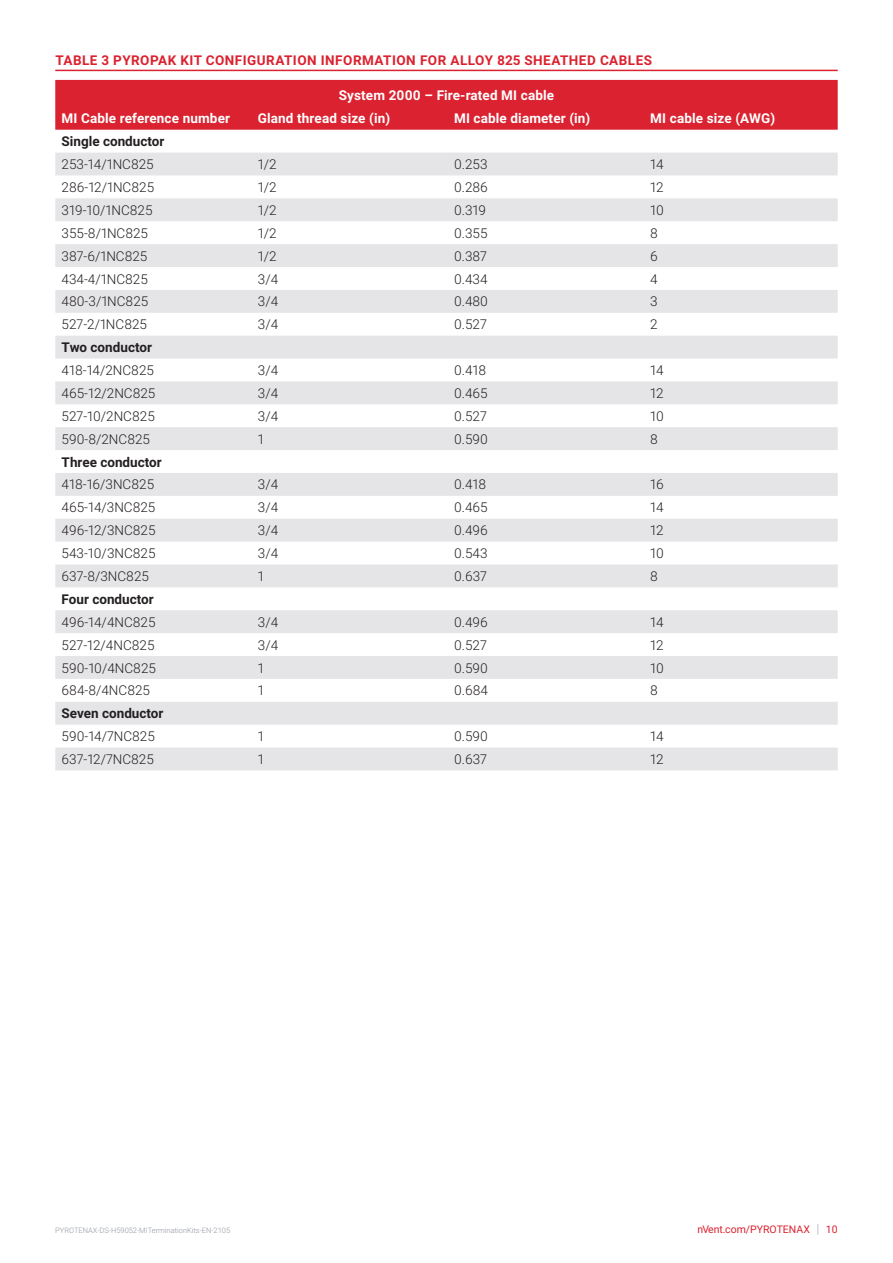
<style>
.page{position:relative;width:893px;height:1263px;background:#fff}
.page>*{position:absolute;margin:0;border:0;box-sizing:border-box;transform-origin:0 0}
.Table_Text_-_nVent_D{font:300 13.5px "Roboto";color:#231f20}
.Table_Subhead_-_nVen{font:700 13.5px "Roboto";letter-spacing:.01em;color:#fff}
.Table_Text_-_nVent_D-2{font:700 13.5px "Roboto";color:#231f20}
.Subhead_-_nVent_Data{font:700 13.5px "Roboto";letter-spacing:.035em;color:#db2230}
.t1{font:10.5px "Roboto";color:#db2230}
.t2{font:300 7.5px "Roboto";color:#8f959e}
.s1{font-weight:300;font-size:12.6px;color:#8f959e}
</style>
<div class="page">
<hr style="left:55px;top:70px;width:783px;height:1px;background:#db2230">
<div style="left:55px;top:80px;width:783px;height:50px;background:#db2230"></div>
<svg style="left:55px;top:153px;width:783px;height:617px;fill:#e8e8eb"></svg>
<p class="Subhead_-_nVent_Data" style="left:56px;top:51px;width:598px">TABLE 3 PYROPAK KIT CONFIGURATION INFORMATION FOR ALLOY 825 SHEATHED CABLES</p>
<p class="Table_Subhead_-_nVen" style="left:339px;top:86px;width:217px">System 2000 – Fire-rated MI cable</p>
<p class="Table_Subhead_-_nVen" style="left:62px;top:109px;width:170px">MI Cable reference number</p>
<p class="Table_Subhead_-_nVen" style="left:258px;top:109px;width:134px">Gland thread size (in)</p>
<p class="Table_Subhead_-_nVen" style="left:454px;top:109px;width:138px">MI cable diameter (in)</p>
<p class="Table_Subhead_-_nVen" style="left:650px;top:109px;width:126px">MI cable size (AWG)</p>
<p class="Table_Text_-_nVent_D-2" style="left:62px;top:132px;width:104px">Single conductor</p>
<p class="Table_Text_-_nVent_D" style="left:62px;top:155px;width:94px">253-14/1NC825</p>
<p class="Table_Text_-_nVent_D" style="left:258px;top:155px;width:20px">1/2</p>
<p class="Table_Text_-_nVent_D" style="left:454px;top:155px;width:35px">0.253</p>
<p class="Table_Text_-_nVent_D" style="left:650px;top:155px;width:15px">14</p>
<p class="Table_Text_-_nVent_D" style="left:62px;top:178px;width:94px">286-12/1NC825</p>
<p class="Table_Text_-_nVent_D" style="left:258px;top:178px;width:20px">1/2</p>
<p class="Table_Text_-_nVent_D" style="left:454px;top:178px;width:35px">0.286</p>
<p class="Table_Text_-_nVent_D" style="left:650px;top:178px;width:15px">12</p>
<p class="Table_Text_-_nVent_D" style="left:62px;top:201px;width:92px">319-10/1NC825</p>
<p class="Table_Text_-_nVent_D" style="left:258px;top:201px;width:20px">1/2</p>
<p class="Table_Text_-_nVent_D" style="left:454px;top:201px;width:33px">0.319</p>
<p class="Table_Text_-_nVent_D" style="left:650px;top:201px;width:15px">10</p>
<p class="Table_Text_-_nVent_D" style="left:62px;top:223px;width:88px">355-8/1NC825</p>
<p class="Table_Text_-_nVent_D" style="left:258px;top:223px;width:20px">1/2</p>
<p class="Table_Text_-_nVent_D" style="left:454px;top:223px;width:35px">0.355</p>
<p class="Table_Text_-_nVent_D" style="left:650px;top:223px;width:9px">8</p>
<p class="Table_Text_-_nVent_D" style="left:62px;top:246px;width:87px">387-6/1NC825</p>
<p class="Table_Text_-_nVent_D" style="left:258px;top:246px;width:20px">1/2</p>
<p class="Table_Text_-_nVent_D" style="left:454px;top:246px;width:34px">0.387</p>
<p class="Table_Text_-_nVent_D" style="left:650px;top:246px;width:9px">6</p>
<p class="Table_Text_-_nVent_D" style="left:62px;top:269px;width:88px">434-4/1NC825</p>
<p class="Table_Text_-_nVent_D" style="left:258px;top:269px;width:22px">3/4</p>
<p class="Table_Text_-_nVent_D" style="left:454px;top:269px;width:35px">0.434</p>
<p class="Table_Text_-_nVent_D" style="left:650px;top:269px;width:9px">4</p>
<p class="Table_Text_-_nVent_D" style="left:62px;top:292px;width:88px">480-3/1NC825</p>
<p class="Table_Text_-_nVent_D" style="left:258px;top:292px;width:22px">3/4</p>
<p class="Table_Text_-_nVent_D" style="left:454px;top:292px;width:35px">0.480</p>
<p class="Table_Text_-_nVent_D" style="left:650px;top:292px;width:9px">3</p>
<p class="Table_Text_-_nVent_D" style="left:62px;top:315px;width:87px">527-2/1NC825</p>
<p class="Table_Text_-_nVent_D" style="left:258px;top:315px;width:22px">3/4</p>
<p class="Table_Text_-_nVent_D" style="left:454px;top:315px;width:34px">0.527</p>
<p class="Table_Text_-_nVent_D" style="left:650px;top:315px;width:9px">2</p>
<p class="Table_Text_-_nVent_D-2" style="left:62px;top:338px;width:92px">Two conductor</p>
<p class="Table_Text_-_nVent_D" style="left:62px;top:361px;width:94px">418-14/2NC825</p>
<p class="Table_Text_-_nVent_D" style="left:258px;top:361px;width:22px">3/4</p>
<p class="Table_Text_-_nVent_D" style="left:454px;top:361px;width:34px">0.418</p>
<p class="Table_Text_-_nVent_D" style="left:650px;top:361px;width:15px">14</p>
<p class="Table_Text_-_nVent_D" style="left:62px;top:384px;width:95px">465-12/2NC825</p>
<p class="Table_Text_-_nVent_D" style="left:258px;top:384px;width:22px">3/4</p>
<p class="Table_Text_-_nVent_D" style="left:454px;top:384px;width:35px">0.465</p>
<p class="Table_Text_-_nVent_D" style="left:650px;top:384px;width:15px">12</p>
<p class="Table_Text_-_nVent_D" style="left:62px;top:407px;width:95px">527-10/2NC825</p>
<p class="Table_Text_-_nVent_D" style="left:258px;top:407px;width:22px">3/4</p>
<p class="Table_Text_-_nVent_D" style="left:454px;top:407px;width:34px">0.527</p>
<p class="Table_Text_-_nVent_D" style="left:650px;top:407px;width:15px">10</p>
<p class="Table_Text_-_nVent_D" style="left:62px;top:429px;width:90px">590-8/2NC825</p>
<p class="Table_Text_-_nVent_D" style="left:258px;top:429px;width:7px">1</p>
<p class="Table_Text_-_nVent_D" style="left:454px;top:429px;width:35px">0.590</p>
<p class="Table_Text_-_nVent_D" style="left:650px;top:429px;width:9px">8</p>
<p class="Table_Text_-_nVent_D-2" style="left:62px;top:452px;width:102px">Three conductor</p>
<p class="Table_Text_-_nVent_D" style="left:62px;top:475px;width:94px">418-16/3NC825</p>
<p class="Table_Text_-_nVent_D" style="left:258px;top:475px;width:22px">3/4</p>
<p class="Table_Text_-_nVent_D" style="left:454px;top:475px;width:34px">0.418</p>
<p class="Table_Text_-_nVent_D" style="left:650px;top:475px;width:15px">16</p>
<p class="Table_Text_-_nVent_D" style="left:62px;top:498px;width:95px">465-14/3NC825</p>
<p class="Table_Text_-_nVent_D" style="left:258px;top:498px;width:22px">3/4</p>
<p class="Table_Text_-_nVent_D" style="left:454px;top:498px;width:35px">0.465</p>
<p class="Table_Text_-_nVent_D" style="left:650px;top:498px;width:15px">14</p>
<p class="Table_Text_-_nVent_D" style="left:62px;top:521px;width:95px">496-12/3NC825</p>
<p class="Table_Text_-_nVent_D" style="left:258px;top:521px;width:22px">3/4</p>
<p class="Table_Text_-_nVent_D" style="left:454px;top:521px;width:35px">0.496</p>
<p class="Table_Text_-_nVent_D" style="left:650px;top:521px;width:15px">12</p>
<p class="Table_Text_-_nVent_D" style="left:62px;top:544px;width:95px">543-10/3NC825</p>
<p class="Table_Text_-_nVent_D" style="left:258px;top:544px;width:22px">3/4</p>
<p class="Table_Text_-_nVent_D" style="left:454px;top:544px;width:35px">0.543</p>
<p class="Table_Text_-_nVent_D" style="left:650px;top:544px;width:15px">10</p>
<p class="Table_Text_-_nVent_D" style="left:62px;top:567px;width:89px">637-8/3NC825</p>
<p class="Table_Text_-_nVent_D" style="left:258px;top:567px;width:7px">1</p>
<p class="Table_Text_-_nVent_D" style="left:454px;top:567px;width:34px">0.637</p>
<p class="Table_Text_-_nVent_D" style="left:650px;top:567px;width:9px">8</p>
<p class="Table_Text_-_nVent_D-2" style="left:62px;top:590px;width:94px">Four conductor</p>
<p class="Table_Text_-_nVent_D" style="left:62px;top:612px;width:95px">496-14/4NC825</p>
<p class="Table_Text_-_nVent_D" style="left:258px;top:612px;width:22px">3/4</p>
<p class="Table_Text_-_nVent_D" style="left:454px;top:612px;width:35px">0.496</p>
<p class="Table_Text_-_nVent_D" style="left:650px;top:612px;width:15px">14</p>
<p class="Table_Text_-_nVent_D" style="left:62px;top:635px;width:94px">527-12/4NC825</p>
<p class="Table_Text_-_nVent_D" style="left:258px;top:635px;width:22px">3/4</p>
<p class="Table_Text_-_nVent_D" style="left:454px;top:635px;width:34px">0.527</p>
<p class="Table_Text_-_nVent_D" style="left:650px;top:635px;width:15px">12</p>
<p class="Table_Text_-_nVent_D" style="left:62px;top:658px;width:96px">590-10/4NC825</p>
<p class="Table_Text_-_nVent_D" style="left:258px;top:658px;width:7px">1</p>
<p class="Table_Text_-_nVent_D" style="left:454px;top:658px;width:35px">0.590</p>
<p class="Table_Text_-_nVent_D" style="left:650px;top:658px;width:15px">10</p>
<p class="Table_Text_-_nVent_D" style="left:62px;top:681px;width:90px">684-8/4NC825</p>
<p class="Table_Text_-_nVent_D" style="left:258px;top:681px;width:7px">1</p>
<p class="Table_Text_-_nVent_D" style="left:454px;top:681px;width:35px">0.684</p>
<p class="Table_Text_-_nVent_D" style="left:650px;top:681px;width:9px">8</p>
<p class="Table_Text_-_nVent_D-2" style="left:62px;top:704px;width:103px">Seven conductor</p>
<p class="Table_Text_-_nVent_D" style="left:62px;top:727px;width:95px">590-14/7NC825</p>
<p class="Table_Text_-_nVent_D" style="left:258px;top:727px;width:7px">1</p>
<p class="Table_Text_-_nVent_D" style="left:454px;top:727px;width:35px">0.590</p>
<p class="Table_Text_-_nVent_D" style="left:650px;top:727px;width:15px">14</p>
<p class="Table_Text_-_nVent_D" style="left:62px;top:750px;width:94px">637-12/7NC825</p>
<p class="Table_Text_-_nVent_D" style="left:258px;top:750px;width:7px">1</p>
<p class="Table_Text_-_nVent_D" style="left:454px;top:750px;width:34px">0.637</p>
<p class="Table_Text_-_nVent_D" style="left:650px;top:750px;width:15px">12</p>
<p class="t2" style="left:55px;top:1225px;width:177px">PYROTENAX-DS-H59052-MITerminationKits-EN-2105</p>
<p class="t1" style="left:697px;top:1222px;width:142px">nVent.com/PYROTENAX <span class="s1">|</span> 10</p>
</div>
